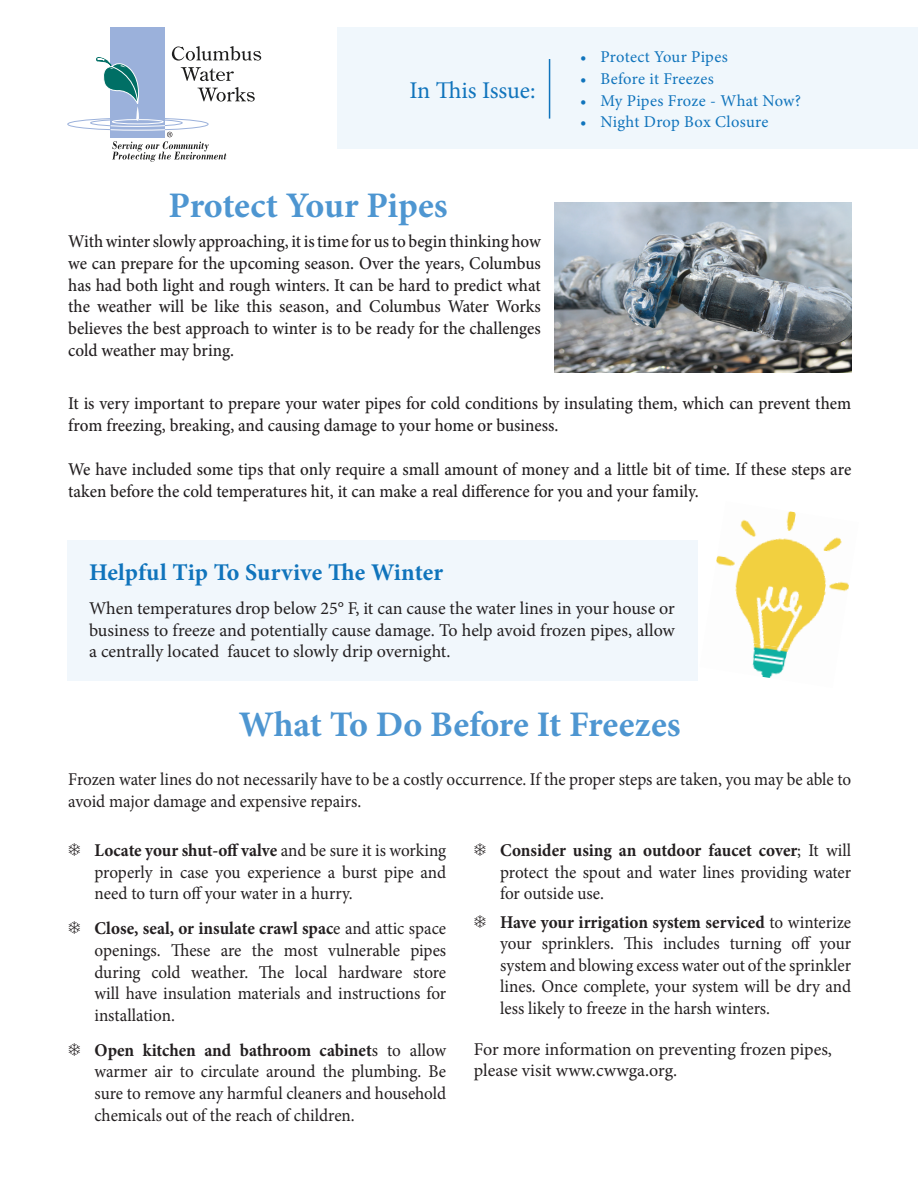
<style>
.page{position:relative;width:918px;height:1188px;background:#fff}
.page>*{position:absolute;margin:0;border:0;box-sizing:border-box;transform-origin:0 0}
.t1{font:700 36px "Minion Pro";letter-spacing:-.01em;color:#4e96d1}
.t2{font:700 24px "Minion Pro";letter-spacing:.005em;color:#1074bc}
.t3{font:24px "Minion Pro";letter-spacing:-.005em;color:#1074bc}
.t4{font:18px/21.6px "Minion Pro";color:#231f20;text-align:justify;scale:.95 1}
.t5{font:500 18px/21.8px "Minion Pro";letter-spacing:-.005em;color:#231f20;scale:.95 1}
.t6{font:18px/21.6px "Minion Pro";color:#231f20}
.t7{font:16.5px "Minion Pro";letter-spacing:.01em;color:#1074bc}
.s1{font-weight:700}
</style>
<div class="page">
<div style="left:338px;top:27px;width:580px;height:122px;background:#f0f7fc"></div>
<div style="left:111px;top:28px;width:54px;height:110px;background:#9bb1db"></div>
<svg style="left:68px;top:46px;width:193px;height:116px"></svg>
<hr style="left:549px;top:59px;width:1px;height:60px;background:#1074bc">
<img style="left:554px;top:203px;width:297px;height:169px">
<div style="left:68px;top:540px;width:630px;height:140px;background:#f1f7fc"></div>
<img style="left:716px;top:511px;width:133px;height:125px">
<img style="left:752px;top:636px;width:44px;height:42px">
<p class="t3" style="left:409px;top:74px;width:128px">In This Issue:</p>
<p class="t1" style="left:169px;top:180px;width:281px">Protect Your Pipes</p>
<p class="t7" style="left:580px;top:46px;width:149px">• Protect Your Pipes</p>
<p class="t7" style="left:580px;top:68px;width:135px">• Before it Freezes</p>
<p class="t7" style="left:580px;top:89px;width:222px">• My Pipes Froze - What Now?</p>
<p class="t7" style="left:580px;top:111px;width:190px">• Night Drop Box Closure</p>
<p class="t5" style="left:68px;top:230px;width:499px;text-align:justify">With winter slowly approaching, it is time for us to begin thinking how we can prepare for the upcoming season. Over the years, Columbus has had both light and rough winters. It can be hard to predict what the weather will be like this season, and Columbus Water Works believes the best approach to winter is to be ready for the challenges cold weather may bring.</p>
<p class="t5" style="left:68px;top:392px;width:826px">It is very important to prepare your water pipes for cold conditions by insulating them, which can prevent them from freezing, breaking, and causing damage to your home or business.</p>
<p class="t5" style="left:68px;top:458px;width:826px;line-height:22.5px">We have included some tips that only require a small amount of money and a little bit of time. If these steps are taken before the cold temperatures hit, it can make a real difference for you and your family.</p>
<p class="t2" style="left:89px;top:555px;width:356px">Helpful Tip To Survive The Winter</p>
<p class="t6" style="left:89px;top:598px;width:587px;text-align:justify">When temperatures drop below 25° F, it can cause the water lines in your house or business to freeze and potentially cause damage. To help avoid frozen pipes, allow a centrally located faucet to slowly drip overnight.</p>
<p class="t1" style="left:239px;top:699px;width:443px">What To Do Before It Freezes</p>
<p class="t4" style="left:68px;top:769px;width:826px">Frozen water lines do not necessarily have to be a costly occurrence. If the proper steps are taken, you may be able to avoid major damage and expensive repairs.</p>
<p class="t4" style="left:94px;top:840px;width:372px"><span class="s1">Locate your shut-off valve</span> and be sure it is working properly in case you experience a burst pipe and need to turn off your water in a hurry.</p>
<p class="t4" style="left:94px;top:918px;width:372px"><span class="s1">Close, seal, or insulate crawl spac</span>e and attic space openings. These are the most vulnerable pipes during cold weather. The local hardware store will have insulation materials and instructions for installation.</p>
<p class="t4" style="left:94px;top:1039px;width:372px"><span class="s1">Open kitchen and bathroom cabinet</span>s to allow warmer air to circulate around the plumbing. Be sure to remove any harmful cleaners and household chemicals out of the reach of children.</p>
<p class="t6" style="left:474px;top:1038px;width:360px">For more information on preventing frozen pipes, please visit www.cwwga.org.</p>
<p class="t4" style="left:500px;top:840px;width:371px"><span class="s1">Consider using an outdoor faucet cover</span>; It will protect the spout and water lines providing water for outside use.</p>
<p class="t4" style="left:500px;top:911px;width:371px"><span class="s1">Have your irrigation system serviced</span> to winterize your sprinklers. This includes turning off your system and blowing excess water out of the sprinkler lines. Once complete, your system will be dry and less likely to freeze in the harsh winters.</p>
</div>
